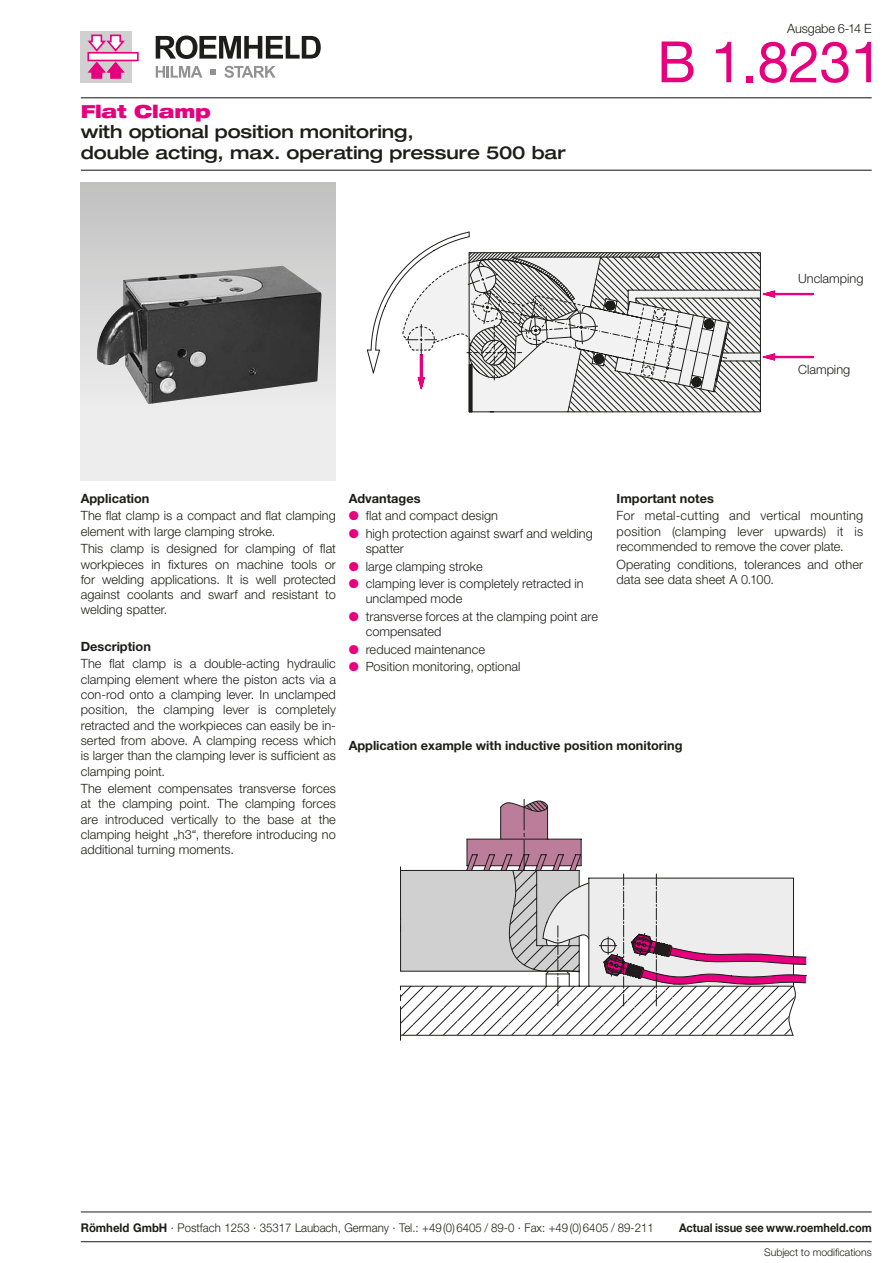
<style>
.page{position:relative;width:893px;height:1263px;background:#fff}
.page>*{position:absolute;margin:0;border:0;box-sizing:border-box;transform-origin:0 0}
.t1{font:57px "Helvetica Neue";color:#e6007d}
.t2{font:500 expanded 18px/20.2px "Helvetica Neue";letter-spacing:-.005em;color:#1d1d1b}
.t3{font:900 expanded 18px "Helvetica Neue";letter-spacing:-.005em;color:#e6007d}
.t4{font:300 12.75px/15.3px "Helvetica Neue";letter-spacing:.005em;color:#1d1d1b}
.t5{font:700 12.75px "Helvetica Neue";color:#1d1d1b}
.t6{font:300 12px "Helvetica Neue";color:#1d1d1b;scale:.95 1}
.t7{font:700 12px "Helvetica Neue";color:#1d1d1b;scale:.92 1}
.t8{font:300 10.5px "Helvetica Neue";letter-spacing:-.005em;color:#1d1d1b}
.s1{font-weight:700}
</style>
<div class="page">
<div style="left:81px;top:31px;width:51px;height:51px;background:#d0d0d0"></div>
<svg style="left:87px;top:52px;width:52px;height:9px"></svg>
<svg style="left:87px;top:34px;width:40px;height:19px"></svg>
<svg style="left:87px;top:60px;width:40px;height:19px"></svg>
<svg style="left:156px;top:36px;width:165px;height:23px"></svg>
<svg style="left:156px;top:66px;width:46px;height:12px"></svg>
<svg style="left:224px;top:66px;width:52px;height:12px"></svg>
<svg style="left:210px;top:69px;width:6px;height:6px"></svg>
<hr style="left:81px;top:170px;width:791px;height:1px;background:#1d1d1b">
<hr style="left:81px;top:1241px;width:791px;height:1px;background:#1d1d1b">
<hr style="left:81px;top:1212px;width:791px;height:1px;background:#1d1d1b">
<hr style="left:81px;top:97px;width:791px;height:1px;background:#1d1d1b">
<div style="left:81px;top:183px;width:255px;height:297px;background:linear-gradient(to bottom,#c3c3c2,#f5f5f5)"></div>
<img style="left:95px;top:266px;width:226px;height:138px">
<hr style="left:400px;top:1035px;width:393px;height:1px;background:#1d1d1b">
<hr style="left:400px;top:1006px;width:1px;height:34px;background:#1d1d1b">
<hr style="left:524px;top:799px;width:1px;height:31px;background:#1d1d1b">
<svg style="left:400px;top:800px;width:407px;height:235px"></svg>
<svg style="left:370px;top:231px;width:444px;height:181px"></svg>
<div style="left:469px;top:364px;width:3px;height:48px;border:1px solid #1d1d1b"></div>
<svg style="left:482px;top:340px;width:25px;height:25px"></svg>
<p class="t4" style="left:787px;top:20px;width:86px">Ausgabe 6-14 E</p>
<h2 class="t3" style="left:81px;top:100px;width:132px">Flat Clamp</h2>
<h2 class="t2" style="left:81px;top:121px;width:486px">with optional position monitoring,<br>double acting, max. operating pressure 500 bar</h2>
<h1 class="t1" style="left:657px;top:28px;width:227px">B 1.8231</h1>
<p class="t4" style="left:798px;top:270px;width:67px">Unclamping</p>
<p class="t4" style="left:798px;top:361px;width:54px">Clamping</p>
<p class="t5" style="left:81px;top:491px;width:70px">Application</p>
<p class="t4" style="left:81px;top:508px;width:257px">The flat clamp is a compact and flat clamping element with large clamping stroke.</p>
<p class="t4" style="left:81px;top:541px;width:257px;text-align:justify">This clamp is designed for clamping of flat workpieces in fixtures on machine tools or for welding applications. It is well protected against coolants and swarf and resistant to welding spatter.</p>
<p class="t5" style="left:81px;top:638px;width:72px">Description</p>
<p class="t4" style="left:81px;top:656px;width:257px;text-align:justify">The flat clamp is a double-acting hydraulic clamping element where the piston acts via a con-rod onto a clamping lever. In unclamped position, the clamping lever is completely retracted and the workpieces can easily be in&shy;serted from above. A clamping recess which is larger than the clamping lever is sufficient as clamping point.</p>
<p class="t4" style="left:81px;top:780px;width:257px;text-align:justify">The element compensates transverse forces at the clamping point. The clamping forces are introduced vertically to the base at the clamping height „h3“, therefore introducing no additional turning moments.</p>
<p class="t5" style="left:349px;top:491px;width:73px">Advantages</p>
<p class="t4" style="left:366px;top:507px;width:229px;line-height:17.4px">flat and compact design<br>high protection against swarf and welding</p>
<p class="t4" style="left:366px;top:540px;width:219px;line-height:17.4px">spatter<br>large clamping stroke<br>clamping lever is completely retracted in</p>
<p class="t4" style="left:366px;top:590px;width:234px;line-height:17.4px">unclamped mode<br>transverse forces at the clamping point are</p>
<p class="t4" style="left:366px;top:623px;width:156px;line-height:17.4px">compensated<br>reduced maintenance<br>Position monitoring, optional</p>
<p class="t5" style="left:617px;top:491px;width:99px">Important notes</p>
<p class="t4" style="left:617px;top:508px;width:248px;text-align:justify">For metal-cutting and vertical mounting position (clamping lever upwards) it is recommended to remove the cover plate.</p>
<p class="t4" style="left:617px;top:556px;width:248px">Operating conditions, tolerances and other data see data sheet A 0.100.</p>
<p class="t5" style="left:349px;top:738px;width:335px">Application example with inductive position monitoring</p>
<p class="t6" style="left:81px;top:1220px;width:605px"><span class="s1">Römheld GmbH</span> · Postfach 1253 · 35317 Laubach, Germany · Tel.: +49(0)6405 / 89-0 · Fax: +49(0)6405 / 89-211</p>
<p class="t7" style="left:679px;top:1220px;width:211px">Actual issue see www.roemheld.com</p>
<p class="t8" style="left:764px;top:1245px;width:109px">Subject to modifications</p>
</div>
